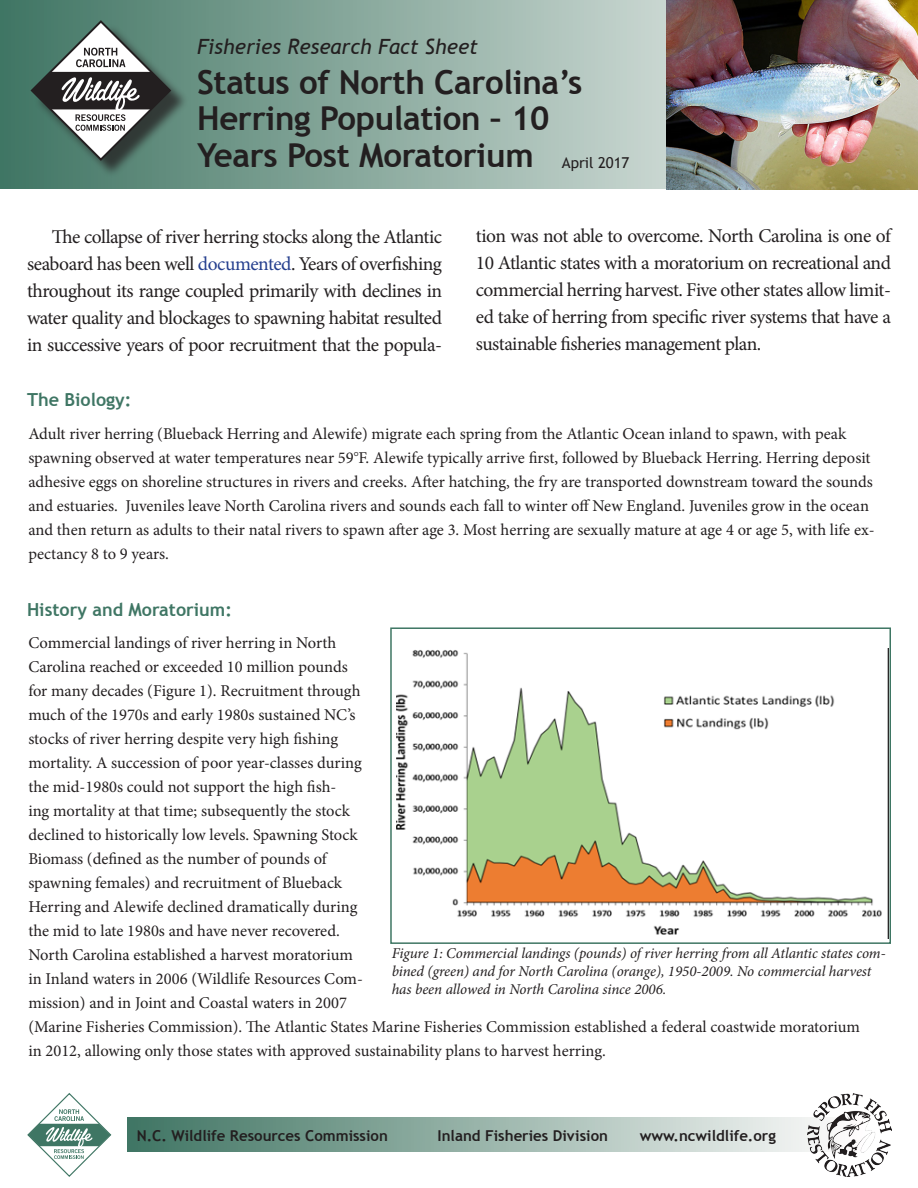
<style>
.page{position:relative;width:918px;height:1188px;background:#fff}
.page>*{position:absolute;margin:0;border:0;box-sizing:border-box;transform-origin:0 0}
.t1{font:700 33px/36.8px "Trebuchet MS";letter-spacing:-.01em;color:#231f20}
.t2{font:italic 21px "Trebuchet MS";color:#231f20}
.t3{font:19.5px/27px "Minion Pro";letter-spacing:-.03em;color:#231f20;text-align:justify}
.t4{font:700 18px "Trebuchet MS";color:#3f7664}
.t5{font:16.5px/24px "Minion Pro";color:#231f20}
.t6{font:italic 15px/18px "Minion Pro";letter-spacing:-.01em;color:#231f20}
.t7{font:700 15px "Trebuchet MS";color:#231f20}
.s1{font-weight:400;font-size:15px}
.s2{color:#253f8e}
.s3{font-family:"Archer"}
</style>
<div class="page">
<svg style="left:27px;top:1093px;width:85px;height:84px"></svg>
<div style="left:128px;top:1118px;width:747px;height:34px;background:linear-gradient(to right,#3e7462,#fffefe)"></div>
<img style="left:808px;top:1093px;width:83px;height:83px">
<svg style="left:0;top:0;width:667px;height:189px;background:#8fada2"></svg>
<div style="left:34px;top:24px;width:155px;height:155px;background:#231f20;opacity:.75"></div>
<svg style="left:30px;top:20px;width:142px;height:141px"></svg>
<img style="left:667px;top:0;width:251px;height:189px">
<div style="left:390px;top:627px;width:501px;height:317px;border:2px solid #3e7663"></div>
<img style="left:396px;top:648px;width:492px;height:291px">
<p class="t2" style="left:197px;top:34px;width:283px">Fisheries Research Fact Sheet</p>
<h1 class="t1" style="left:197px;top:64px;width:434px">Status of North Carolina’s<br>Herring Population – 10<br>Years Post Moratorium <span class="s1">April 2017</span></h1>
<p class="t3" style="left:27px;top:224px;width:417px;text-indent:25px">The collapse of river herring stocks along the Atlantic seaboard has been well <span class="s2">documented</span>. Years of overfishing throughout its range coupled primarily with declines in water quality and blockages to spawning habitat resulted in successive years of poor recruitment that the popula-</p>
<p class="t4" style="left:27px;top:389px;width:106px">The Biology:</p>
<p class="t3" style="left:476px;top:223px;width:417px">tion was not able to overcome. North Carolina is one of 10 Atlantic states with a moratorium on recreational and commercial herring harvest. Five other states allow limit&shy;ed take of herring from specific river systems that have a sustainable fisheries management plan.</p>
<p class="t5" style="left:28px;top:422px;width:848px">Adult river herring (Blueback Herring and Alewife) migrate each spring from the Atlantic Ocean inland to spawn, with peak spawning observed at water temperatures near 59<span class="s3">°</span>F. Alewife typically arrive first, followed by Blueback Herring. Herring deposit adhesive eggs on shoreline structures in rivers and creeks. After hatching, the fry are transported downstream toward the sounds and estuaries. Juveniles leave North Carolina rivers and sounds each fall to winter off New England. Juveniles grow in the ocean and then return as adults to their natal rivers to spawn after age 3. Most herring are sexually mature at age 4 or age 5, with life ex&shy;pectancy 8 to 9 years.</p>
<p class="t4" style="left:27px;top:599px;width:206px">History and Moratorium:</p>
<p class="t5" style="left:28px;top:631px;width:833px">Commercial landings of river herring in North<br>Carolina reached or exceeded 10 million pounds<br>for many decades (Figure 1). Recruitment through<br>much of the 1970s and early 1980s sustained NC’s<br>stocks of river herring despite very high fishing<br>mortality. A succession of poor year-classes during<br>the mid-1980s could not support the high fish-<br>ing mortality at that time; subsequently the stock<br>declined to historically low levels. Spawning Stock<br>Biomass (defined as the number of pounds of<br>spawning females) and recruitment of Blueback<br>Herring and Alewife declined dramatically during<br>the mid to late 1980s and have never recovered.<br>North Carolina established a harvest moratorium<br>in Inland waters in 2006 (Wildlife Resources Com-<br>mission) and in Joint and Coastal waters in 2007<br>(Marine Fisheries Commission). The Atlantic States Marine Fisheries Commission established a federal coastwide moratorium in 2012, allowing only those states with approved sustainability plans to harvest herring.</p>
<p class="t6" style="left:392px;top:944px;width:495px">Figure 1: Commercial landings (pounds) of river herring from all Atlantic states com&shy;bined (green) and for North Carolina (orange), 1950-2009. No commercial harvest has been allowed in North Carolina since 2006.</p>
<p class="t7" style="left:137px;top:1127px;width:253px">N.C. Wildlife Resources Commission</p>
<p class="t7" style="left:438px;top:1127px;width:172px">Inland Fisheries Division</p>
<p class="t7" style="left:640px;top:1127px;width:138px">www.ncwildlife.org</p>
</div>
